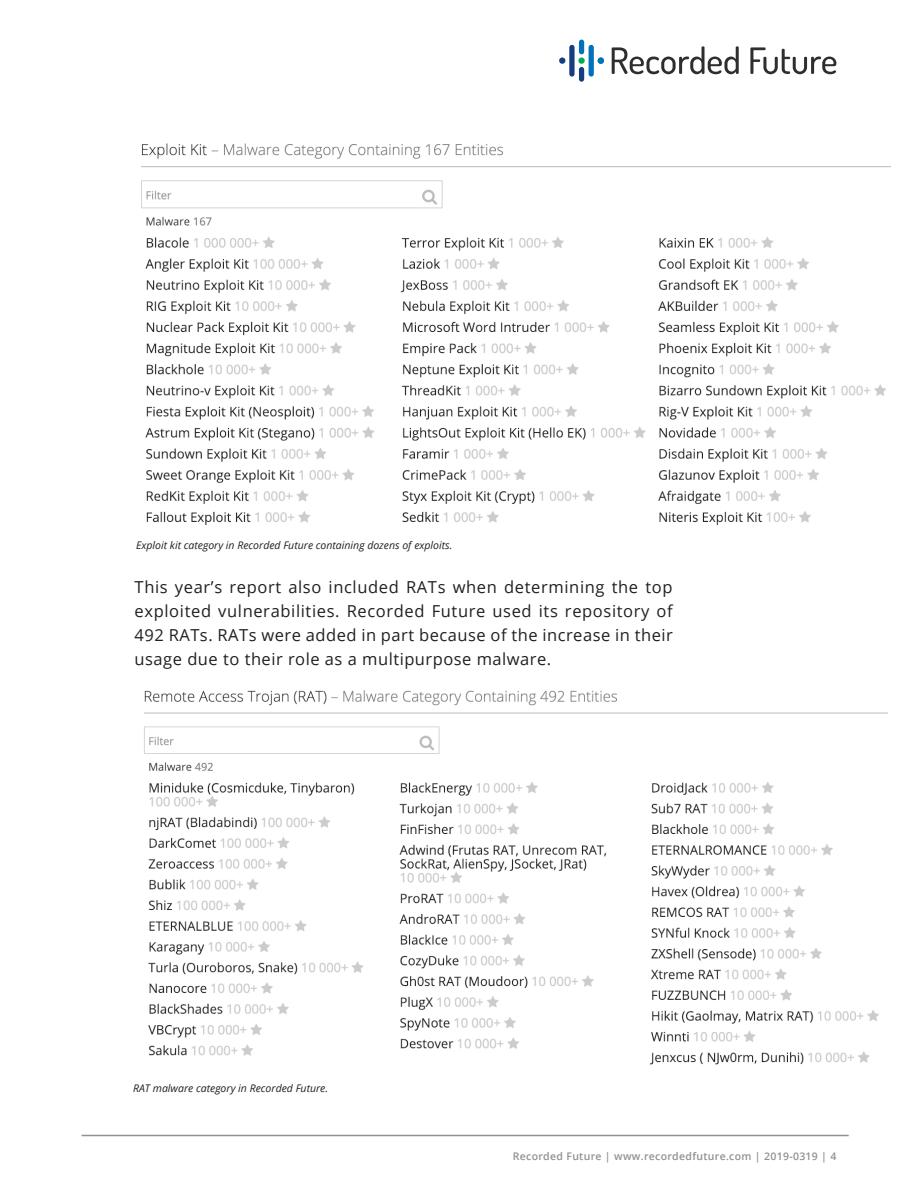
<style>
.page{position:relative;width:918px;height:1188px;background:#fff}
.page>*{position:absolute;margin:0;border:0;box-sizing:border-box;transform-origin:0 0}
.t1{font:16.5px/24px "Open Sans";letter-spacing:.03em;color:#231f20;text-align:justify}
.Captions{font:italic 10.5px "Open Sans";color:#231f20}
.t2{font:600 10.5px "Open Sans";letter-spacing:.03em;color:#8f9193}
</style>
<div class="page">
<svg style="left:750px;top:47px;width:86px;height:27px"></svg>
<svg style="left:612px;top:46px;width:127px;height:28px"></svg>
<svg style="left:578px;top:57px;width:7px;height:7px"></svg>
<div style="left:598px;top:57px;width:6px;height:7px;background:#0072bc;border-radius:50%"></div>
<div style="left:559px;top:57px;width:6px;height:7px;background:#173d81;border-radius:50%"></div>
<div style="left:579px;top:67px;width:5px;height:15px;background:#173d81;border-radius:3px"></div>
<div style="left:589px;top:45px;width:5px;height:32px;background:#0072bc;border-radius:3px"></div>
<div style="left:569px;top:45px;width:6px;height:32px;background:#173d81;border-radius:3px"></div>
<div style="left:579px;top:40px;width:5px;height:14px;background:#0072bc;border-radius:3px"></div>
<hr style="left:82px;top:1135px;width:767px;height:1px;background:#8f9193">
<img style="left:141px;top:143px;width:750px;height:383px">
<img style="left:144px;top:690px;width:744px;height:375px">
<p class="Captions" style="left:136px;top:538px;width:318px">Exploit kit category in Recorded Future containing dozens of exploits.</p>
<p class="t1" style="left:135px;top:575px;width:540px">This year’s report also included RATs when determining the top exploited vulnerabilities. Recorded Future used its repository of 492 RATs. RATs were added in part because of the increase in their usage due to their role as a multipurpose malware.</p>
<p class="Captions" style="left:133px;top:1081px;width:197px">RAT malware category in Recorded Future.</p>
<p class="t2" style="left:513px;top:1149px;width:325px">Recorded Future | www.recordedfuture.com | 2019-0319 | 4</p>
</div>
